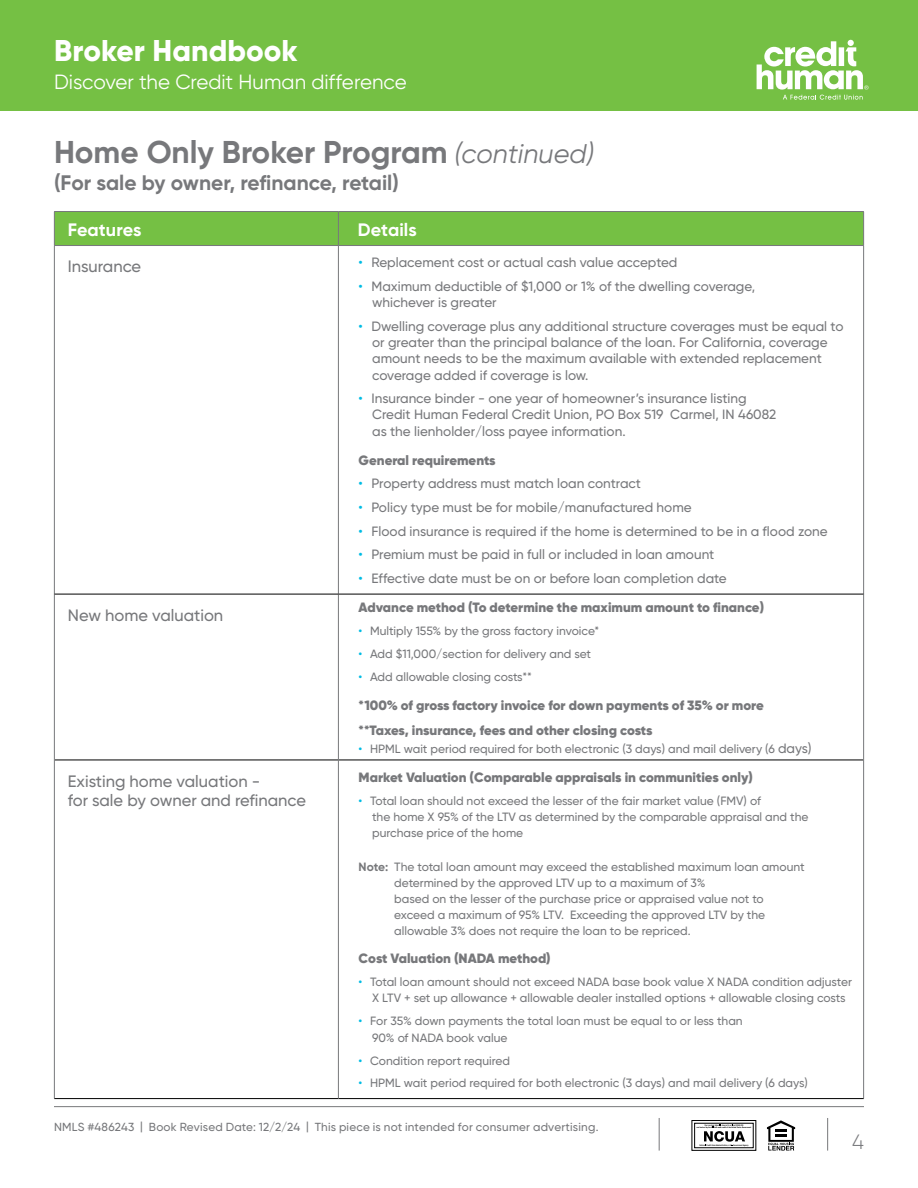
<style>
.page{position:relative;width:918px;height:1188px;background:#fff}
.page>*{position:absolute;margin:0;border:0;box-sizing:border-box;transform-origin:0 0}
.t1{font:700 31.5px "Gilroy";color:#77787b}
.t2{font:800 30px "Gilroy";color:#fff}
.t3{font:700 21px "Gilroy";color:#77787b}
.t4{font:300 20.7px "Gilroy";color:#77787b}
.t5{font:20.55px "Gilroy";color:#fff}
.t6{font:700 18px "Gilroy";color:#fff}
.t7{font:500 16.5px/19.5px "Gilroy";color:#77787b}
.t8{font:500 13.5px/16.2px "Gilroy";color:#77787b}
.t9{font:900 13.5px/24.8px "Gilroy";color:#77787b}
.t10{font:500 12px/16.2px "Gilroy";color:#77787b}
.t11{font:500 11.7px "Gilroy";letter-spacing:.02em;color:#77787b}
.s1{font-weight:400;font-style:italic;font-size:27px}
.s2{color:#00bce4}
.s3{font-size:13.5px}
.s4{font-weight:700}
</style>
<div class="page">
<div style="left:0;top:0;width:918px;height:111px;background:#75c044"></div>
<hr style="left:54px;top:1106px;width:810px;height:1px;background:#77787b">
<svg style="left:767px;top:1120px;width:28px;height:31px"></svg>
<svg style="left:692px;top:1121px;width:64px;height:29px"></svg>
<div style="left:692px;top:1120px;width:64px;height:31px;border:1px solid #000"></div>
<div style="left:695px;top:1123px;width:58px;height:25px;background:#fff"></div>
<svg style="left:697px;top:1124px;width:55px;height:23px"></svg>
<svg style="left:757px;top:40px;width:111px;height:60px"></svg>
<hr style="left:827px;top:1118px;width:1px;height:33px;background:#77787b">
<hr style="left:659px;top:1118px;width:1px;height:33px;background:#77787b">
<div style="left:55px;top:212px;width:808px;height:33px;background:#75c044"></div>
<hr style="left:55px;top:760px;width:283px;height:1px;background:#000">
<hr style="left:339px;top:760px;width:524px;height:1px;background:#000">
<hr style="left:54px;top:1098px;width:284px;height:1px;background:#000">
<hr style="left:338px;top:1098px;width:526px;height:1px;background:#000">
<hr style="left:338px;top:212px;width:1px;height:33px;background:#77787b">
<hr style="left:338px;top:246px;width:1px;height:348px;background:#77787b">
<hr style="left:338px;top:594px;width:1px;height:166px;background:#77787b">
<hr style="left:338px;top:760px;width:1px;height:338px;background:#77787b">
<hr style="left:54px;top:211px;width:284px;height:1px;background:#77787b">
<hr style="left:54px;top:212px;width:1px;height:33px;background:#77787b">
<hr style="left:338px;top:211px;width:526px;height:1px;background:#77787b">
<hr style="left:863px;top:212px;width:1px;height:33px;background:#77787b">
<hr style="left:54px;top:246px;width:1px;height:348px;background:#77787b">
<hr style="left:863px;top:246px;width:1px;height:348px;background:#77787b">
<hr style="left:54px;top:594px;width:1px;height:166px;background:#77787b">
<hr style="left:863px;top:594px;width:1px;height:166px;background:#77787b">
<hr style="left:54px;top:760px;width:1px;height:338px;background:#77787b">
<hr style="left:863px;top:760px;width:1px;height:338px;background:#77787b">
<hr style="left:54px;top:245px;width:284px;height:1px;background:#77787b">
<hr style="left:55px;top:594px;width:283px;height:1px;background:#000">
<hr style="left:338px;top:245px;width:526px;height:1px;background:#77787b">
<hr style="left:338px;top:594px;width:525px;height:1px;background:#000">
<h2 class="t2" style="left:54px;top:31px;width:245px">Broker Handbook</h2>
<h3 class="t5" style="left:54px;top:70px;width:354px">Discover the Credit Human difference</h3>
<h1 class="t1" style="left:54px;top:132px;width:541px">Home Only Broker Program <span class="s1">(continued)</span></h1>
<h3 class="t3" style="left:54px;top:169px;width:346px">(For sale by owner, refinance, retail)</h3>
<h3 class="t6" style="left:68px;top:218px;width:75px">Features</h3>
<h3 class="t6" style="left:358px;top:218px;width:60px">Details</h3>
<h3 class="t7" style="left:68px;top:257px;width:75px">Insurance</h3>
<p class="t8" style="left:359px;top:254px;width:320px"><span class="s2">•</span> Replacement cost or actual cash value accepted</p>
<p class="t8" style="left:372px;top:278px;width:385px;text-indent:-14px"><span class="s2">•</span> Maximum deductible of $1,000 or 1% of the dwelling coverage, whichever is greater</p>
<p class="t8" style="left:372px;top:318px;width:473px;text-indent:-14px"><span class="s2">•</span> Dwelling coverage plus any additional structure coverages must be equal to or greater than the principal balance of the loan. For California, coverage amount needs to be the maximum available with extended replacement coverage added if coverage is low.</p>
<p class="t8" style="left:372px;top:390px;width:406px;text-indent:-14px"><span class="s2">•</span> Insurance binder - one year of homeowner’s insurance listing<br>Credit Human Federal Credit Union, PO Box 519 Carmel, IN 46082 as the lienholder/loss payee information.</p>
<p class="t9" style="left:359px;top:448px;width:139px">General requirements</p>
<p class="t8" style="left:359px;top:475px;width:284px"><span class="s2">•</span> Property address must match loan contract</p>
<p class="t8" style="left:359px;top:499px;width:335px"><span class="s2">•</span> Policy type must be for mobile/manufactured home</p>
<p class="t8" style="left:359px;top:523px;width:470px"><span class="s2">•</span> Flood insurance is required if the home is determined to be in a flood zone</p>
<p class="t8" style="left:359px;top:546px;width:357px"><span class="s2">•</span> Premium must be paid in full or included in loan amount</p>
<p class="t8" style="left:359px;top:570px;width:370px"><span class="s2">•</span> Effective date must be on or before loan completion date</p>
<h3 class="t7" style="left:68px;top:605px;width:157px">New home valuation</h3>
<p class="t9" style="left:359px;top:595px;width:407px">Advance method (To determine the maximum amount to finance)</p>
<p class="t10" style="left:359px;top:622px;width:242px"><span class="s2">•</span> Multiply 155% by the gross factory invoice*</p>
<p class="t10" style="left:359px;top:645px;width:234px"><span class="s2">•</span> Add $11,000/section for delivery and set</p>
<p class="t10" style="left:359px;top:668px;width:175px"><span class="s2">•</span> Add allowable closing costs**</p>
<p class="t9" style="left:359px;top:693px;width:407px">*100% of gross factory invoice for down payments of 35% or more **Taxes, insurance, fees and other closing costs</p>
<p class="t10" style="left:359px;top:741px;width:454px"><span class="s2">•</span> HPML wait period required for both electronic (3 days) and mail delivery (6 <span class="s3">days)</span></p>
<h3 class="t7" style="left:68px;top:771px;width:240px">Existing home valuation -<br>for sale by owner and refinance</h3>
<p class="t9" style="left:359px;top:765px;width:396px">Market Valuation (Comparable appraisals in communities only)</p>
<p class="t10" style="left:372px;top:792px;width:438px;text-indent:-14px"><span class="s2">•</span> Total loan should not exceed the lesser of the fair market value (FMV) of<br>the home X 95% of the LTV as determined by the comparable appraisal and the purchase price of the home</p>
<p class="t10" style="left:394px;top:858px;width:412px;text-indent:-36px"><span class="s4">Note:</span> The total loan amount may exceed the established maximum loan amount determined by the approved LTV up to a maximum of 3%<br>based on the lesser of the purchase price or appraised value not to exceed a maximum of 95% LTV. Exceeding the approved LTV by the allowable 3% does not require the loan to be repriced.</p>
<p class="t9" style="left:359px;top:946px;width:194px">Cost Valuation (NADA method)</p>
<p class="t10" style="left:359px;top:974px;width:495px;text-align:center"><span class="s2">•</span> Total loan amount should not exceed NADA base book value X NADA condition adjuster<br>X LTV + set up allowance + allowable dealer installed options + allowable closing costs</p>
<p class="t10" style="left:372px;top:1013px;width:372px;text-indent:-14px"><span class="s2">•</span> For 35% down payments the total loan must be equal to or less than<br>90% of NADA book value</p>
<p class="t10" style="left:359px;top:1052px;width:153px"><span class="s2">•</span> Condition report required</p>
<p class="t10" style="left:359px;top:1075px;width:451px"><span class="s2">•</span> HPML wait period required for both electronic (3 days) and mail delivery (6 days)</p>
<p class="t11" style="left:54px;top:1120px;width:546px">NMLS #486243 | Book Revised Date: 12/2/24 | This piece is not intended for consumer advertising.</p>
<h3 class="t4" style="left:852px;top:1129px;width:13px">4</h3>
</div>
